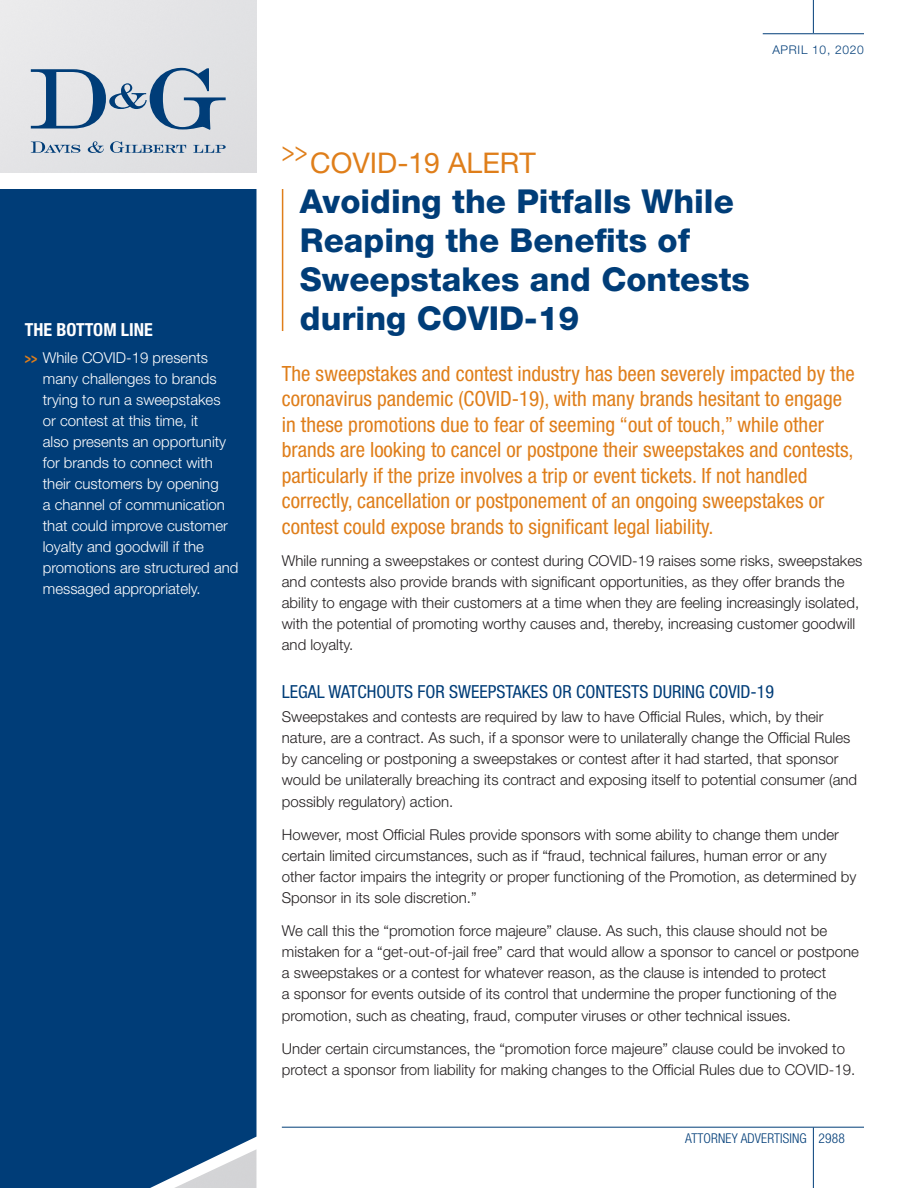
<style>
.page{position:relative;width:918px;height:1188px;background:#fff}
.page>*{position:absolute;margin:0;border:0;box-sizing:border-box;transform-origin:0 0}
._02_b_Story_Headline{font:800 33px/39px "Helvetica Neue LT Std";color:#003d78}
.t1{font:28.5px "Helvetica Neue LT Std";color:#df7e1a;scale:.75 1}
._02_c_Story_Intro{font:condensed 21px/25.5px "Helvetica Neue LT Std";color:#df7e1a}
._04__d_Story_Subhead{font:condensed 18px "Helvetica Neue LT Std";color:#003d78}
._04_a_Bottom_Line_He{font:700 condensed 18px "Helvetica Neue LT Std";color:#fff}
._02_e_Story_Body{font:300 15px/21.1px "Helvetica Neue LT Std";color:#231f20}
.t2{font:300 15px/21px "Helvetica Neue LT Std";color:#fff}
._03c_Article_Body_wh{font:300 condensed 13.5px "Helvetica Neue LT Std";letter-spacing:.01em;color:#003d78}
.t3{font:300 12px "Helvetica Neue LT Std";letter-spacing:.06em;color:#003d78}
.s1{font-weight:700;color:#df7e1a}
</style>
<div class="page">
<div style="left:0;top:189px;width:256px;height:999px;background:#003d78"></div>
<img style="left:174px;top:1149px;width:82px;height:39px">
<svg style="left:31px;top:67px;width:195px;height:63px;background:#a6b6c8"></svg>
<svg style="left:31px;top:142px;width:49px;height:11px"></svg>
<svg style="left:88px;top:141px;width:16px;height:12px"></svg>
<svg style="left:110px;top:141px;width:76px;height:12px"></svg>
<svg style="left:193px;top:145px;width:33px;height:8px"></svg>
<hr style="left:813px;top:0;width:1px;height:33px;background:#003d78">
<hr style="left:763px;top:33px;width:101px;height:1px;background:#003d78">
<hr style="left:282px;top:189px;width:1px;height:142px;background:#df7e1a">
<hr style="left:813px;top:1128px;width:1px;height:60px;background:#003d78">
<hr style="left:282px;top:1127px;width:582px;height:1px;background:#003d78">
<p class="_04_a_Bottom_Line_He" style="left:25px;top:319px;width:130px">THE BOTTOM LINE</p>
<p class="t2" style="left:43px;top:347px;width:197px;text-indent:-18px"><span class="s1">&gt;&gt;&gt;</span> While COVID-19 presents many challenges to brands trying to run a sweepstakes<br>or contest at this time, it<br>also presents an opportunity for brands to connect with their customers by opening<br>a channel of communication that could improve customer loyalty and goodwill if the promotions are structured and messaged appropriately.</p>
<p class="t3" style="left:772px;top:42px;width:93px">APRIL 10, 2020</p>
<p class="t1" style="left:282px;top:146px;width:340px">&gt;&gt;COVID-19 ALERT</p>
<p class="_02_b_Story_Headline" style="left:300px;top:181px;width:451px">Avoiding the Pitfalls While<br>Reaping the Benefits of<br>Sweepstakes and Contests during COVID-19</p>
<p class="_02_c_Story_Intro" style="left:282px;top:360px;width:574px">The sweepstakes and contest industry has been severely impacted by the coronavirus pandemic (COVID-19), with many brands hesitant to engage in these promotions due to fear of seeming “out of touch,” while other brands are looking to cancel or postpone their sweepstakes and contests, particularly if the prize involves a trip or event tickets. If not handled correctly, cancellation or postponement of an ongoing sweepstakes or contest could expose brands to significant legal liability.</p>
<p class="_02_e_Story_Body" style="left:282px;top:550px;width:582px">While running a sweepstakes or contest during COVID-19 raises some risks, sweepstakes and contests also provide brands with significant opportunities, as they offer brands the ability to engage with their customers at a time when they are feeling increasingly isolated, with the potential of promoting worthy causes and, thereby, increasing customer goodwill and loyalty.</p>
<p class="_04__d_Story_Subhead" style="left:282px;top:681px;width:494px">LEGAL WATCHOUTS FOR SWEEPSTAKES OR CONTESTS DURING COVID-19</p>
<p class="_02_e_Story_Body" style="left:282px;top:706px;width:577px">Sweepstakes and contests are required by law to have Official Rules, which, by their nature, are a contract. As such, if a sponsor were to unilaterally change the Official Rules by canceling or postponing a sweepstakes or contest after it had started, that sponsor would be unilaterally breaching its contract and exposing itself to potential consumer (and possibly regulatory) action.</p>
<p class="_02_e_Story_Body" style="left:282px;top:824px;width:576px">However, most Official Rules provide sponsors with some ability to change them under certain limited circumstances, such as if “fraud, technical failures, human error or any other factor impairs the integrity or proper functioning of the Promotion, as determined by Sponsor in its sole discretion.”</p>
<p class="_02_e_Story_Body" style="left:282px;top:920px;width:579px">We call this the “promotion force majeure” clause. As such, this clause should not be mistaken for a “get-out-of-jail free” card that would allow a sponsor to cancel or postpone a sweepstakes or a contest for whatever reason, as the clause is intended to protect<br>a sponsor for events outside of its control that undermine the proper functioning of the promotion, such as cheating, fraud, computer viruses or other technical issues.</p>
<p class="_02_e_Story_Body" style="left:282px;top:1038px;width:575px">Under certain circumstances, the “promotion force majeure” clause could be invoked to protect a sponsor from liability for making changes to the Official Rules due to COVID-19.</p>
<p class="_03c_Article_Body_wh" style="left:685px;top:1131px;width:123px">ATTORNEY ADVERTISING</p>
<p class="_03c_Article_Body_wh" style="left:819px;top:1131px;width:28px">2988</p>
</div>
